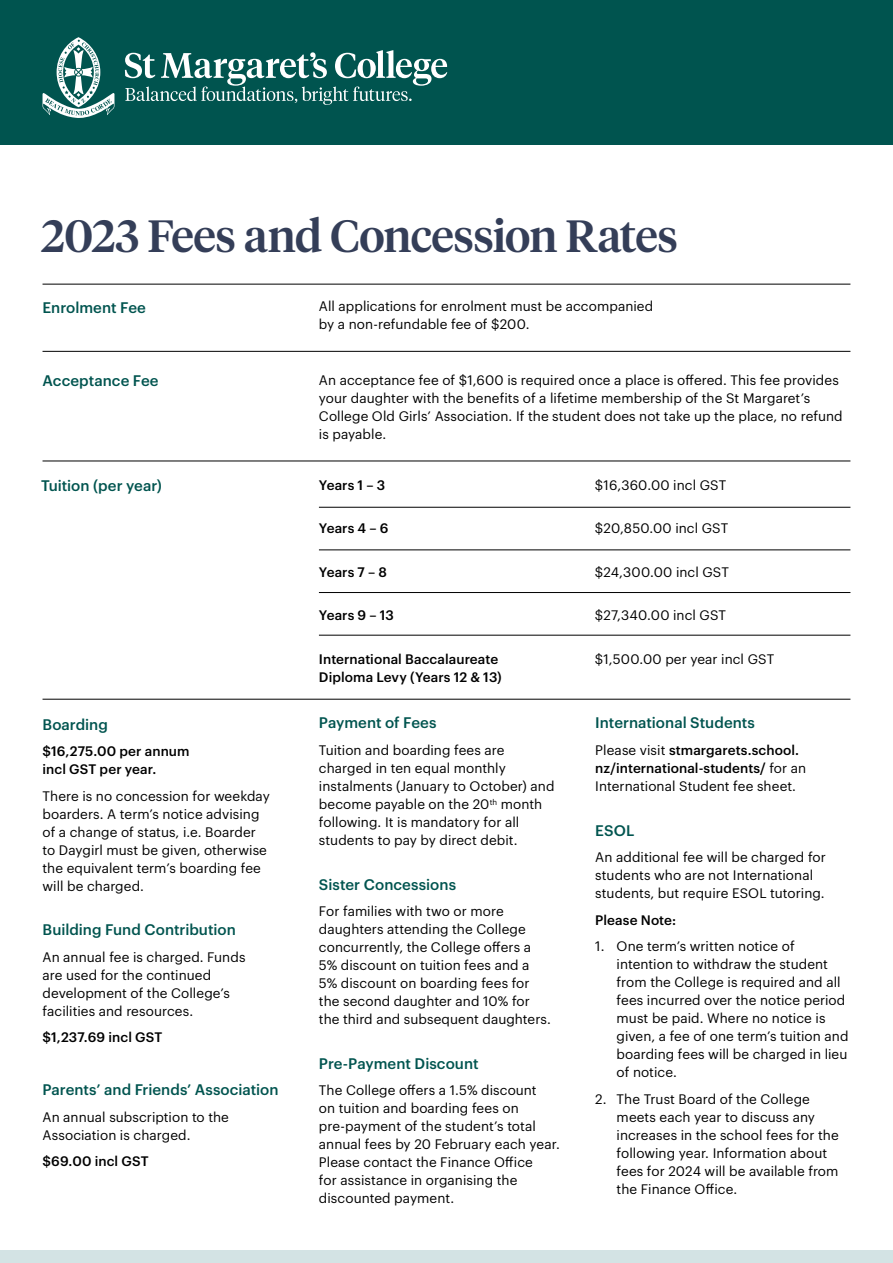
<style>
.page{position:relative;width:893px;height:1263px;background:#fff}
.page>*{position:absolute;margin:0;border:0;box-sizing:border-box;transform-origin:0 0}
.t1{font:500 45px "Tiempos Headline";letter-spacing:-.015em;color:#343e58}
.t2{font:500 15px "Graphik";color:#00544f}
.t3{font:13.5px/18px "Graphik";letter-spacing:.005em;color:#000}
.t4{font:500 13.5px/18px "Graphik";letter-spacing:.005em;color:#000}
.s1{font-weight:500}
</style>
<div class="page">
<div style="left:0;top:0;width:893px;height:145px;background:#00544f"></div>
<div style="left:0;top:1250px;width:893px;height:13px;background:#d3e3e4"></div>
<svg style="left:43px;top:37px;width:71px;height:81px"></svg>
<svg style="left:125px;top:50px;width:322px;height:55px"></svg>
<hr style="left:319px;top:507px;width:531px;height:1px;background:#000">
<hr style="left:43px;top:461px;width:807px;height:1px;background:#000">
<hr style="left:43px;top:284px;width:807px;height:1px;background:#000">
<hr style="left:43px;top:351px;width:807px;height:1px;background:#000">
<hr style="left:43px;top:699px;width:807px;height:1px;background:#000">
<hr style="left:319px;top:550px;width:531px;height:1px;background:#000">
<hr style="left:319px;top:592px;width:531px;height:1px;background:#000">
<hr style="left:319px;top:635px;width:531px;height:1px;background:#000">
<h1 class="t1" style="left:41px;top:205px;width:639px">2023 Fees and Concession Rates</h1>
<p class="t2" style="left:43px;top:296px;width:105px">Enrolment Fee</p>
<p class="t3" style="left:319px;top:296px;width:336px">All applications for enrolment must be accompanied by a non-refundable fee of $200.</p>
<p class="t2" style="left:43px;top:369px;width:118px">Acceptance Fee</p>
<p class="t2" style="left:41px;top:474px;width:122px">Tuition (per year)</p>
<p class="t3" style="left:319px;top:370px;width:525px">An acceptance fee of $1,600 is required once a place is offered. This fee provides your daughter with the benefits of a lifetime membership of the St Margaret’s College Old Girls’ Association. If the student does not take up the place, no refund is payable.</p>
<p class="t4" style="left:319px;top:474px;width:68px">Years 1 – 3</p>
<p class="t3" style="left:595px;top:474px;width:133px">$16,360.00 incl GST</p>
<p class="t4" style="left:319px;top:518px;width:71px">Years 4 – 6</p>
<p class="t3" style="left:595px;top:518px;width:135px">$20,850.00 incl GST</p>
<p class="t4" style="left:319px;top:561px;width:70px">Years 7 – 8</p>
<p class="t3" style="left:595px;top:562px;width:136px">$24,300.00 incl GST</p>
<p class="t4" style="left:319px;top:605px;width:77px">Years 9 – 13</p>
<p class="t3" style="left:595px;top:605px;width:133px">$27,340.00 incl GST</p>
<p class="t4" style="left:319px;top:648px;width:181px">International Baccalaureate</p>
<p class="t3" style="left:595px;top:649px;width:181px">$1,500.00 per year incl GST</p>
<p class="t4" style="left:319px;top:666px;width:184px">Diploma Levy (Years 12 &amp; 13)</p>
<p class="t2" style="left:43px;top:713px;width:67px">Boarding</p>
<p class="t4" style="left:43px;top:741px;width:149px">$16,275.00 per annum incl GST per year.</p>
<p class="t3" style="left:43px;top:786px;width:229px">There is no concession for weekday boarders. A term’s notice advising of a change of status, i.e. Boarder to Daygirl must be given, otherwise the equivalent term’s boarding fee will be charged.</p>
<p class="t2" style="left:43px;top:918px;width:195px">Building Fund Contribution</p>
<p class="t3" style="left:43px;top:947px;width:204px">An annual fee is charged. Funds are used for the continued development of the College’s facilities and resources.</p>
<p class="t4" style="left:43px;top:1027px;width:121px">$1,237.69 incl GST</p>
<p class="t2" style="left:43px;top:1078px;width:238px">Parents’ and Friends’ Association</p>
<p class="t3" style="left:43px;top:1107px;width:188px">An annual subscription to the<br>Association is charged.</p>
<p class="t4" style="left:43px;top:1151px;width:108px">$69.00 incl GST</p>
<p class="t2" style="left:319px;top:712px;width:119px">Payment of Fees</p>
<p class="t3" style="left:319px;top:740px;width:237px">Tuition and boarding fees are charged in ten equal monthly instalments (January to October) and become payable on the 20<sup>th</sup> month following. It is mandatory for all students to pay by direct debit.</p>
<p class="t2" style="left:319px;top:873px;width:139px">Sister Concessions</p>
<p class="t3" style="left:319px;top:901px;width:234px">For families with two or more daughters attending the College concurrently, the College offers a<br>5% discount on tuition fees and a<br>5% discount on boarding fees for the second daughter and 10% for the third and subsequent daughters.</p>
<p class="t2" style="left:319px;top:1052px;width:161px">Pre-Payment Discount</p>
<p class="t3" style="left:319px;top:1080px;width:242px">The College offers a 1.5% discount<br>on tuition and boarding fees on pre-payment of the student’s total annual fees by 20 February each year.<br>Please contact the Finance Office<br>for assistance in organising the discounted payment.</p>
<p class="t2" style="left:595px;top:712px;width:161px">International Students</p>
<p class="t3" style="left:595px;top:740px;width:212px">Please visit <span class="s1">stmargarets.school. nz/international-students/</span> for an<br>International Student fee sheet.</p>
<p class="t2" style="left:595px;top:819px;width:40px">ESOL</p>
<p class="t3" style="left:595px;top:847px;width:232px">An additional fee will be charged for students who are not International students, but require ESOL tutoring.</p>
<p class="t4" style="left:595px;top:909px;width:82px">Please Note:</p>
<p class="t3" style="left:617px;top:936px;width:233px;text-indent:-21px">1. One term’s written notice of intention to withdraw the student from the College is required and all fees incurred over the notice period must be paid. Where no notice is given, a fee of one term’s tuition and boarding fees will be charged in lieu of notice.</p>
<p class="t3" style="left:617px;top:1088px;width:224px;text-indent:-21px">2. The Trust Board of the College meets each year to discuss any increases in the school fees for the following year. Information about fees for 2024 will be available from the Finance Office.</p>
</div>
